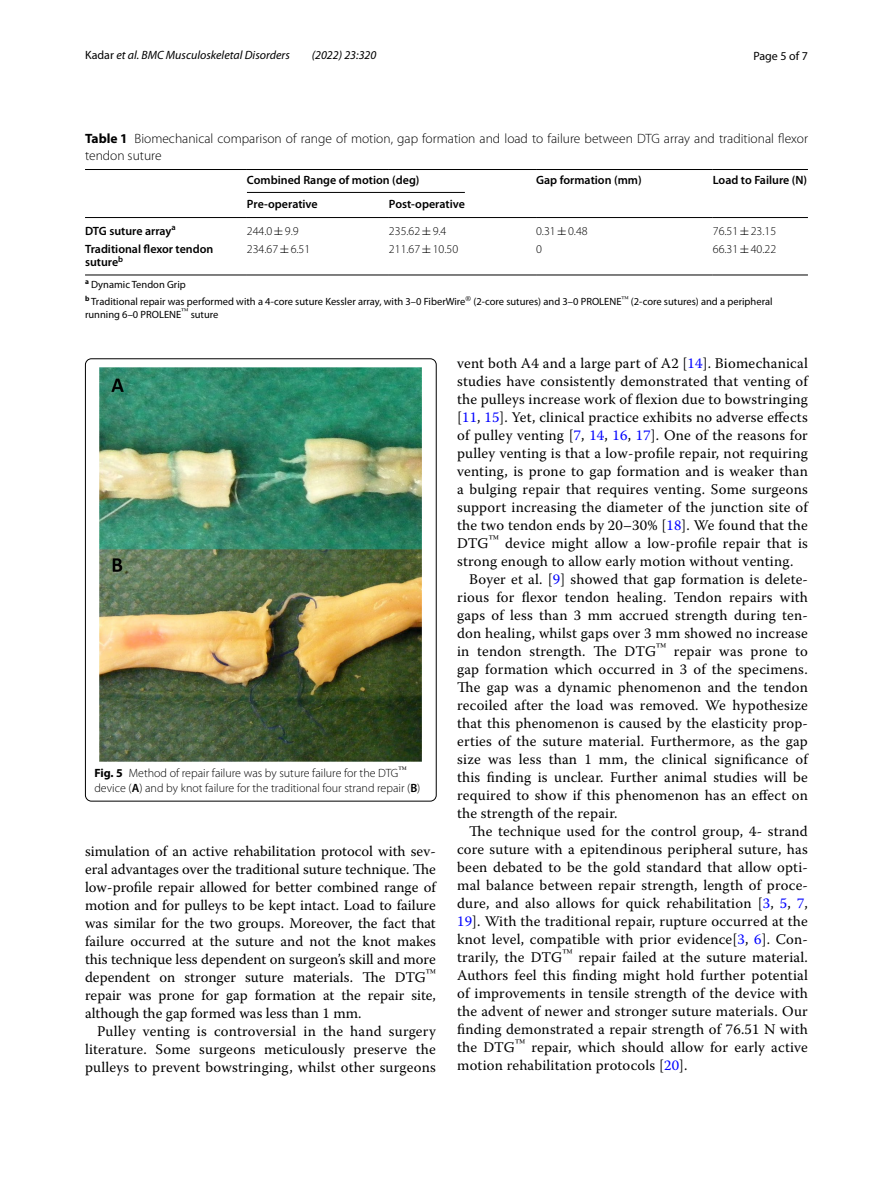
<style>
.page{position:relative;width:893px;height:1187px;background:#fff}
.page>*{position:absolute;margin:0;border:0;box-sizing:border-box;transform-origin:0 0}
.t1{font:14.7px/18px "Warnock Pro";letter-spacing:.015em;color:#000;text-align:justify}
.t2{font:300 13.5px/16.5px "Myriad Pro";color:#000}
.t3{font:300 12px/15px "Myriad Pro";color:#000}
.t4{font:600 12px/13.5px "Myriad Pro";color:#000}
.t5{font:italic 12px "Myriad Pro";color:#000}
.t6{font:12px "Myriad Pro";color:#000}
.t7{font:10.5px/17px "Myriad Pro";color:#000}
.s1{font-style:normal}
.s2{font-weight:700}
.s3{font-family:"MTSY";font-weight:400}
.s4{font-weight:600}
.s5{color:#00f}
</style>
<div class="page">
<hr style="left:85px;top:169px;width:162px;height:1px;background:#000">
<hr style="left:85px;top:217px;width:162px;height:1px;background:#000">
<hr style="left:247px;top:169px;width:142px;height:1px;background:#000">
<hr style="left:389px;top:169px;width:147px;height:1px;background:#000">
<hr style="left:536px;top:169px;width:177px;height:1px;background:#000">
<hr style="left:713px;top:169px;width:95px;height:1px;background:#000">
<hr style="left:247px;top:217px;width:142px;height:1px;background:#000">
<hr style="left:389px;top:217px;width:147px;height:1px;background:#000">
<hr style="left:536px;top:217px;width:177px;height:1px;background:#000">
<hr style="left:713px;top:217px;width:95px;height:1px;background:#000">
<hr style="left:85px;top:275px;width:162px;height:1px;background:#000">
<hr style="left:247px;top:275px;width:142px;height:1px;background:#000">
<hr style="left:389px;top:275px;width:147px;height:1px;background:#000">
<hr style="left:536px;top:275px;width:177px;height:1px;background:#000">
<hr style="left:713px;top:275px;width:95px;height:1px;background:#000">
<hr style="left:247px;top:192px;width:218px;height:1px;background:#000">
<img style="left:100px;top:368px;width:322px;height:393px">
<div style="left:85px;top:358px;width:351px;height:443px;border:1px solid #000;border-radius:6px"></div>
<p class="t5" style="left:85px;top:48px;width:206px"><span class="s1">Kadar</span> et al. BMC Musculoskeletal Disorders</p>
<p class="t5" style="left:312px;top:48px;width:66px">(2022) 23:320</p>
<p class="t6" style="left:753px;top:48px;width:56px">Page 5 of 7</p>
<p class="t2" style="left:85px;top:130px;width:724px"><span class="s2">Table 1</span> Biomechanical comparison of range of motion, gap formation and load to failure between DTG array and traditional flexor tendon suture</p>
<p class="t4" style="left:247px;top:173px;width:174px">Combined Range of motion (deg)</p>
<p class="t4" style="left:536px;top:173px;width:107px">Gap formation (mm)</p>
<p class="t4" style="left:713px;top:173px;width:96px">Load to Failure (N)</p>
<p class="t4" style="left:247px;top:197px;width:72px">Pre-operative</p>
<p class="t4" style="left:389px;top:197px;width:77px">Post-operative</p>
<p class="t4" style="left:85px;top:223px;width:92px">DTG suture array<sup>a</sup></p>
<p class="t3" style="left:247px;top:223px;width:53px">244.0<span class="s3">±</span>9.9</p>
<p class="t3" style="left:389px;top:223px;width:59px">235.62<span class="s3">±</span>9.4</p>
<p class="t3" style="left:536px;top:223px;width:53px">0.31<span class="s3">±</span>0.48</p>
<p class="t3" style="left:713px;top:223px;width:65px">76.51<span class="s3">±</span>23.15</p>
<p class="t4" style="left:85px;top:242px;width:130px">Traditional flexor tendon suture<sup>b</sup></p>
<p class="t3" style="left:247px;top:241px;width:65px">234.67<span class="s3">±</span>6.51</p>
<p class="t3" style="left:389px;top:241px;width:71px">211.67<span class="s3">±</span>10.50</p>
<p class="t3" style="left:536px;top:241px;width:7px">0</p>
<p class="t3" style="left:713px;top:241px;width:65px">66.31<span class="s3">±</span>40.22</p>
<p class="t7" style="left:85px;top:276px;width:689px"><sup>a</sup> Dynamic Tendon Grip<br><sup>b</sup> Traditional repair was performed with a 4-core suture Kessler array, with 3–0 FiberWire<sup>®</sup> (2-core sutures) and 3–0 PROLENE<sup>™</sup> (2-core sutures) and a peripheral</p>
<p class="t7" style="left:85px;top:305px;width:135px">running 6–0 PROLENE<sup>™</sup> suture</p>
<p class="t3" style="left:94px;top:765px;width:328px"><span class="s2">Fig. 5</span> Method of repair failure was by suture failure for the DTG<sup>™ </sup>device (<span class="s4">A</span>) and by knot failure for the traditional four strand repair (<span class="s4">B</span>)</p>
<p class="t1" style="left:85px;top:842px;width:352px">simulation of an active rehabilitation protocol with sev&shy;eral advantages over the traditional suture technique. The low-profile repair allowed for better combined range of motion and for pulleys to be kept intact. Load to failure was similar for the two groups. Moreover, the fact that failure occurred at the suture and not the knot makes this technique less dependent on surgeon’s skill and more dependent on stronger suture materials. The DTG<sup>™ </sup>repair was prone for gap formation at the repair site, although the gap formed was less than 1 mm.</p>
<p class="t1" style="left:85px;top:1022px;width:352px;text-indent:12px">Pulley venting is controversial in the hand surgery literature. Some surgeons meticulously preserve the pulleys to prevent bowstringing, whilst other surgeons</p>
<p class="t1" style="left:457px;top:353px;width:352px">vent both A4 and a large part of A2 [<span class="s5">14</span>]. Biomechanical</p>
<p class="t1" style="left:457px;top:371px;width:352px">studies have consistently demonstrated that venting of</p>
<p class="t1" style="left:457px;top:389px;width:352px">the pulleys increase work of flexion due to bowstringing</p>
<p class="t1" style="left:457px;top:407px;width:352px">[<span class="s5">11</span>, <span class="s5">15</span>]. Yet, clinical practice exhibits no adverse effects</p>
<p class="t1" style="left:457px;top:425px;width:352px">of pulley venting [<span class="s5">7</span>, <span class="s5">14</span>, <span class="s5">16</span>, <span class="s5">17</span>]. One of the reasons for</p>
<p class="t1" style="left:457px;top:443px;width:352px">pulley venting is that a low-profile repair, not requiring</p>
<p class="t1" style="left:457px;top:461px;width:352px">venting, is prone to gap formation and is weaker than</p>
<p class="t1" style="left:457px;top:479px;width:352px">a bulging repair that requires venting. Some surgeons</p>
<p class="t1" style="left:457px;top:497px;width:352px">support increasing the diameter of the junction site of</p>
<p class="t1" style="left:457px;top:515px;width:352px">the two tendon ends by 20–30% [<span class="s5">18</span>]. We found that the</p>
<p class="t1" style="left:457px;top:533px;width:352px">DTG<sup>™</sup> device might allow a low-profile repair that is</p>
<p class="t1" style="left:457px;top:551px;width:338px">strong enough to allow early motion without venting.</p>
<p class="t1" style="left:469px;top:569px;width:340px">Boyer et al. [<span class="s5">9</span>] showed that gap formation is delete-</p>
<p class="t1" style="left:457px;top:587px;width:352px">rious for flexor tendon healing. Tendon repairs with</p>
<p class="t1" style="left:457px;top:605px;width:352px">gaps of less than 3 mm accrued strength during ten-</p>
<p class="t1" style="left:457px;top:623px;width:352px">don healing, whilst gaps over 3 mm showed no increase</p>
<p class="t1" style="left:457px;top:641px;width:352px">in tendon strength. The DTG<sup>™</sup> repair was prone to</p>
<p class="t1" style="left:457px;top:659px;width:352px">gap formation which occurred in 3 of the specimens.</p>
<p class="t1" style="left:457px;top:677px;width:352px">The gap was a dynamic phenomenon and the tendon</p>
<p class="t1" style="left:457px;top:695px;width:352px">recoiled after the load was removed. We hypothesize</p>
<p class="t1" style="left:457px;top:713px;width:352px">that this phenomenon is caused by the elasticity prop-</p>
<p class="t1" style="left:457px;top:731px;width:352px">erties of the suture material. Furthermore, as the gap</p>
<p class="t1" style="left:457px;top:749px;width:352px">size was less than 1 mm, the clinical significance of</p>
<p class="t1" style="left:457px;top:767px;width:352px">this finding is unclear. Further animal studies will be</p>
<p class="t1" style="left:457px;top:785px;width:352px">required to show if this phenomenon has an effect on</p>
<p class="t1" style="left:457px;top:803px;width:162px">the strength of the repair.</p>
<p class="t1" style="left:469px;top:821px;width:340px">The technique used for the control group, 4- strand</p>
<p class="t1" style="left:457px;top:839px;width:352px">core suture with a epitendinous peripheral suture, has</p>
<p class="t1" style="left:457px;top:857px;width:352px">been debated to be the gold standard that allow opti-</p>
<p class="t1" style="left:457px;top:875px;width:352px">mal balance between repair strength, length of proce-</p>
<p class="t1" style="left:457px;top:893px;width:352px">dure, and also allows for quick rehabilitation [<span class="s5">3</span>, <span class="s5">5</span>, <span class="s5">7</span>,</p>
<p class="t1" style="left:457px;top:911px;width:352px"><span class="s5">19</span>]. With the traditional repair, rupture occurred at the</p>
<p class="t1" style="left:457px;top:929px;width:352px">knot level, compatible with prior evidence[<span class="s5">3</span>, <span class="s5">6</span>]. Con-</p>
<p class="t1" style="left:457px;top:947px;width:352px">trarily, the DTG<sup>™</sup> repair failed at the suture material.</p>
<p class="t1" style="left:457px;top:965px;width:352px">Authors feel this finding might hold further potential</p>
<p class="t1" style="left:457px;top:983px;width:352px">of improvements in tensile strength of the device with</p>
<p class="t1" style="left:457px;top:1001px;width:352px">the advent of newer and stronger suture materials. Our</p>
<p class="t1" style="left:457px;top:1019px;width:352px">finding demonstrated a repair strength of 76.51 N with</p>
<p class="t1" style="left:457px;top:1037px;width:352px">the DTG<sup>™</sup> repair, which should allow for early active</p>
<p class="t1" style="left:457px;top:1055px;width:232px">motion rehabilitation protocols [<span class="s5">20</span>].</p>
</div>
